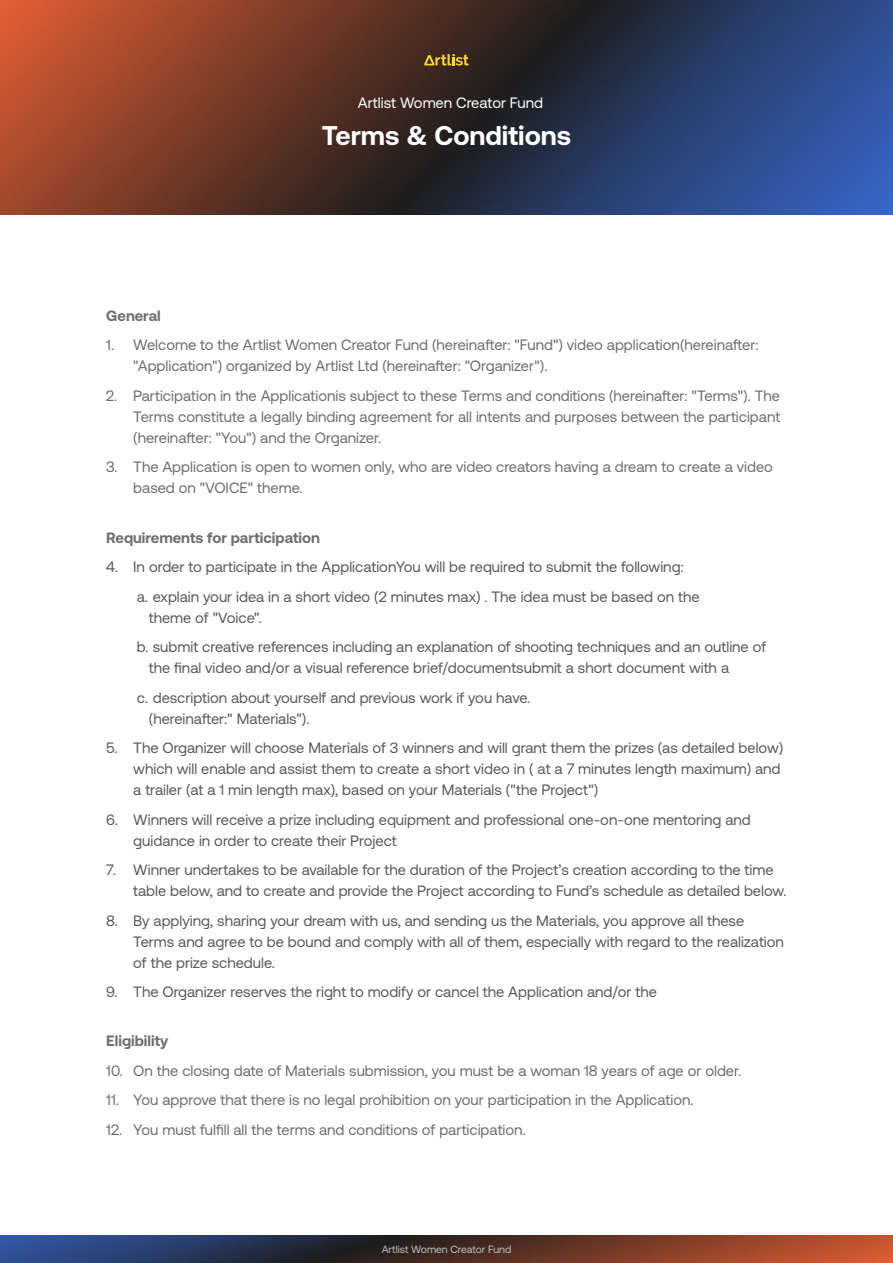
<style>
.page{position:relative;width:893px;height:1263px;background:#fff}
.page>*{position:absolute;margin:0;border:0;box-sizing:border-box;transform-origin:0 0}
.t1{font:700 27px "Artlist Sans";color:#fff}
.t2{font:15px/21px "Artlist Sans";color:#58595b}
.t3{font:15px/21px "Artlist Sans";color:#6d6e71}
.t4{font:700 15px "Artlist Sans";color:#6d6e71}
.t5{font:15px "Artlist Sans";color:#fff}
.t6{font:10.5px "Artlist Sans";color:#bcbec0}
</style>
<div class="page">
<img style="left:0;top:1235px;width:893px;height:28px">
<img style="left:0;top:0;width:893px;height:215px">
<svg style="left:424px;top:45px;width:45px;height:21px"></svg>
<p class="t5" style="left:358px;top:95px;width:187px">Artlist Women Creator Fund</p>
<h1 class="t1" style="left:322px;top:120px;width:251px">Terms &amp; Conditions</h1>
<p class="t4" style="left:106px;top:307px;width:56px">General</p>
<p class="t3" style="left:133px;top:335px;width:627px;text-indent:-27px">1. Welcome to the Artlist Women Creator Fund (hereinafter: "Fund") video application(hereinafter: "Application") organized by Artlist Ltd (hereinafter: "Organizer").</p>
<p class="t3" style="left:133px;top:385px;width:649px;text-align:justify;text-indent:-27px">2. Participation in the Applicationis subject to these Terms and conditions (hereinafter: "Terms"). The Terms constitute a legally binding agreement for all intents and purposes between the participant (hereinafter: "You") and the Organizer.</p>
<p class="t3" style="left:133px;top:457px;width:641px;text-indent:-27px">3. The Application is open to women only, who are video creators having a dream to create a video based on "VOICE" theme.</p>
<p class="t4" style="left:106px;top:529px;width:215px">Requirements for participation</p>
<p class="t2" style="left:137px;top:552px;width:564px;line-height:29.5px;text-indent:-31px">4. In order to participate in the ApplicationYou will be required to submit the following:<br>a. explain your idea in a short video (2 minutes max) . The idea must be based on the</p>
<p class="t2" style="left:137px;top:603px;width:631px;line-height:29.5px;text-indent:12px">theme of "Voice".<br>b. submit creative references including an explanation of shooting techniques and an outline of</p>
<p class="t2" style="left:137px;top:653px;width:594px;line-height:29.5px;text-indent:12px">the final video and/or a visual reference brief/documentsubmit a short document with a c. description about yourself and previous work if you have.</p>
<p class="t2" style="left:149px;top:708px;width:162px">(hereinafter:" Materials").</p>
<p class="t2" style="left:133px;top:737px;width:651px;text-indent:-27px">5. The Organizer will choose Materials of 3 winners and will grant them the prizes (as detailed below) which will enable and assist them to create a short video in ( at a 7 minutes length maximum) and a trailer (at a 1 min length max), based on your Materials ("the Project")</p>
<p class="t2" style="left:133px;top:809px;width:619px;text-indent:-27px">6. Winners will receive a prize including equipment and professional one-on-one mentoring and guidance in order to create their Project</p>
<p class="t2" style="left:133px;top:859px;width:655px;text-indent:-27px">7. Winner undertakes to be available for the duration of the Project’s creation according to the time table below, and to create and provide the Project according to Fund’s schedule as detailed below.</p>
<p class="t2" style="left:133px;top:910px;width:652px;text-indent:-27px">8. By applying, sharing your dream with us, and sending us the Materials, you approve all these<br>Terms and agree to be bound and comply with all of them, especially with regard to the realization of the prize schedule.</p>
<p class="t2" style="left:106px;top:981px;width:552px">9. The Organizer reserves the right to modify or cancel the Application and/or the</p>
<p class="t4" style="left:106px;top:1033px;width:64px">Eligibility</p>
<p class="t3" style="left:106px;top:1060px;width:636px">10. On the closing date of Materials submission, you must be a woman 18 years of age or older.</p>
<p class="t3" style="left:106px;top:1090px;width:589px">11. You approve that there is no legal prohibition on your participation in the Application.</p>
<p class="t3" style="left:106px;top:1119px;width:421px">12. You must fulfill all the terms and conditions of participation.</p>
<p class="t6" style="left:382px;top:1243px;width:131px">Artlist Women Creator Fund</p>
</div>
